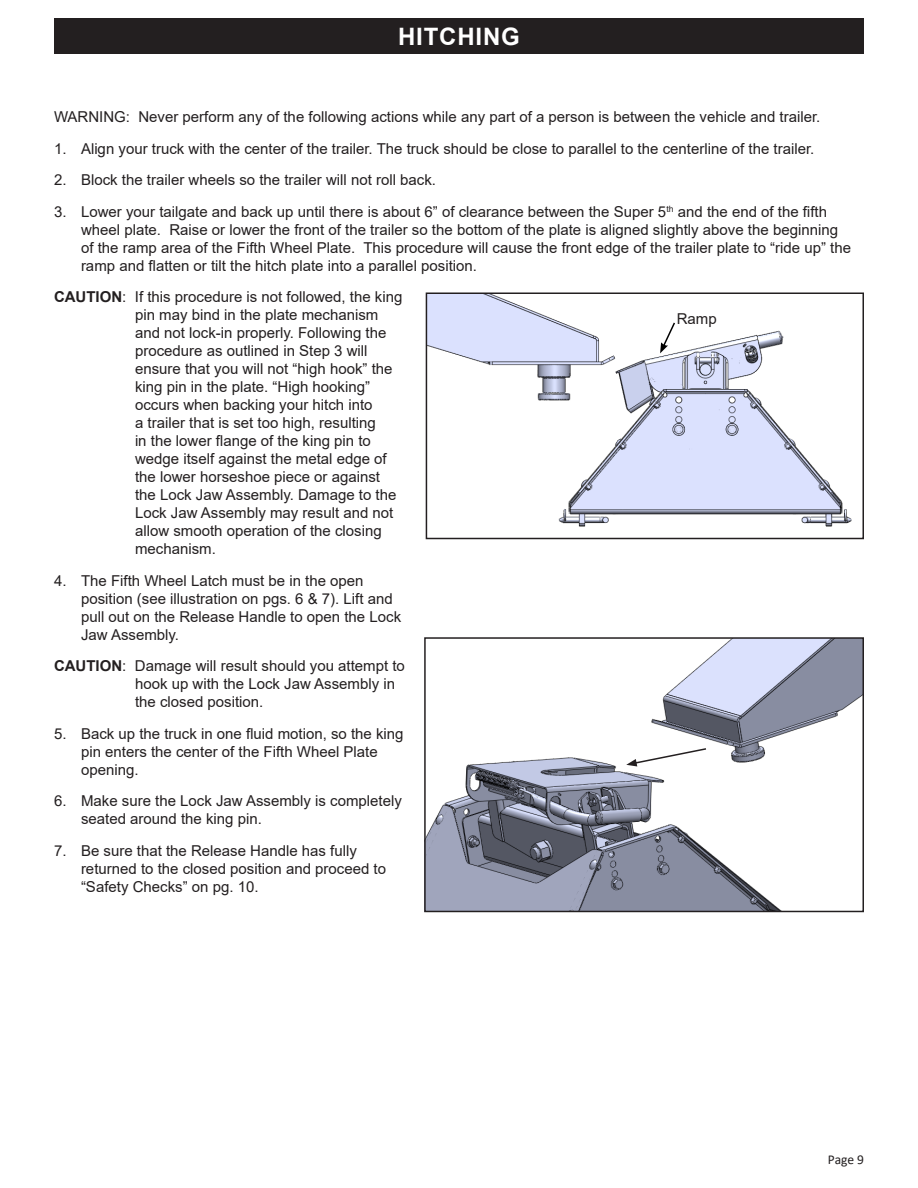
<style>
.page{position:relative;width:918px;height:1188px;background:#fff}
.page>*{position:absolute;margin:0;border:0;box-sizing:border-box;transform-origin:0 0}
.TOC_HEADER_LVL_1{font:700 24px "Arial";letter-spacing:.035em;color:#fff}
.t1{font:15px/18px "Arial";color:#231f20}
.t2{font:13.5px "Calibri";color:#231f20}
.s1{font-weight:700}
</style>
<div class="page">
<div style="left:54px;top:18px;width:810px;height:36px;background:#231f20"></div>
<img style="left:427px;top:640px;width:434px;height:269px">
<div style="left:424px;top:637px;width:440px;height:275px;border:2px solid #231f20"></div>
<img style="left:429px;top:295px;width:423px;height:232px">
<div style="left:426px;top:292px;width:438px;height:247px;border:2px solid #231f20"></div>
<svg style="left:660px;top:321px;width:16px;height:32px"></svg>
<svg style="left:626px;top:747px;width:82px;height:19px"></svg>
<p class="TOC_HEADER_LVL_1" style="left:398px;top:20px;width:123px">HITCHING</p>
<p class="t1" style="left:54px;top:108px;width:768px">WARNING: Never perform any of the following actions while any part of a person is between the vehicle and trailer.</p>
<p class="t1" style="left:54px;top:139px;width:762px">1. Align your truck with the center of the trailer. The truck should be close to parallel to the centerline of the trailer.</p>
<p class="t1" style="left:54px;top:171px;width:384px">2. Block the trailer wheels so the trailer will not roll back.</p>
<p class="t1" style="left:81px;top:202px;width:772px;text-indent:-27px">3. Lower your tailgate and back up until there is about 6” of clearance between the Super 5<sup>th</sup> and the end of the fifth wheel plate. Raise or lower the front of the trailer so the bottom of the plate is aligned slightly above the beginning of the ramp area of the Fifth Wheel Plate. This procedure will cause the front edge of the trailer plate to “ride up” the ramp and flatten or tilt the hitch plate into a parallel position.</p>
<p class="t1" style="left:135px;top:288px;width:269px;text-indent:-81px"><span class="s1">CAUTION</span>: If this procedure is not followed, the king pin may bind in the plate mechanism and not lock-in properly. Following the procedure as outlined in Step 3 will ensure that you will not “high hook” the king pin in the plate. “High hooking” occurs when backing your hitch into<br>a trailer that is set too high, resulting<br>in the lower flange of the king pin to wedge itself against the metal edge of the lower horseshoe piece or against the Lock Jaw Assembly. Damage to the Lock Jaw Assembly may result and not allow smooth operation of the closing mechanism.</p>
<p class="t1" style="left:81px;top:571px;width:322px;text-indent:-27px">4. The Fifth Wheel Latch must be in the open position (see illustration on pgs. 6 &amp; 7). Lift and pull out on the Release Handle to open the Lock Jaw Assembly.</p>
<p class="t1" style="left:135px;top:657px;width:271px;text-indent:-81px"><span class="s1">CAUTION</span>: Damage will result should you attempt to hook up with the Lock Jaw Assembly in the closed position.</p>
<p class="t1" style="left:81px;top:724px;width:324px;text-indent:-27px">5. Back up the truck in one fluid motion, so the king pin enters the center of the Fifth Wheel Plate opening.</p>
<p class="t1" style="left:81px;top:792px;width:322px;text-indent:-27px">6. Make sure the Lock Jaw Assembly is completely seated around the king pin.</p>
<p class="t1" style="left:81px;top:841px;width:307px;text-indent:-27px">7. Be sure that the Release Handle has fully returned to the closed position and proceed to “Safety Checks” on pg. 10.</p>
<p class="t1" style="left:677px;top:309px;width:42px">Ramp</p>
<p class="t2" style="left:828px;top:1150px;width:38px">Page 9</p>
</div>
